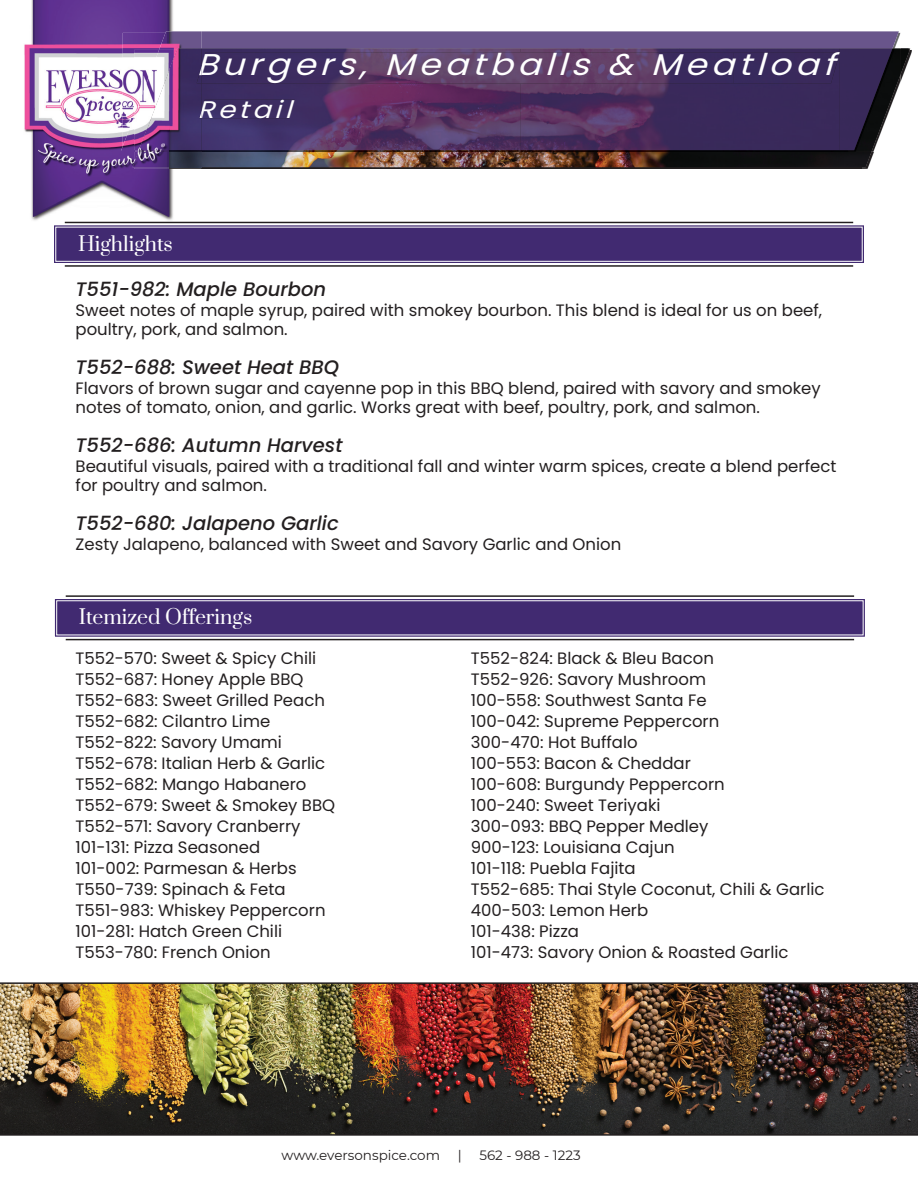
<style>
.page{position:relative;width:918px;height:1188px;background:#fff}
.page>*{position:absolute;margin:0;border:0;box-sizing:border-box;transform-origin:0 0}
.t1{font:italic 30px "Poppins";color:#fff;scale:1.15 1}
.t2{font:italic 24px "Poppins";color:#fff;scale:1.15 1}
.t3{font:italic 500 19.5px "Poppins";color:#231f20}
.t4{font:19.5px "Prata";color:#fff}
.t5{font:16.5px/21px "Poppins";color:#231f20}
.t6{font:13.5px "Montserrat";color:#231f20}
</style>
<div class="page">
<img style="left:861px;top:50px;width:51px;height:119px">
<img style="left:202px;top:167px;width:659px;height:2px">
<img style="left:202px;top:48px;width:707px;height:119px">
<img style="left:847px;top:48px;width:53px;height:104px">
<img style="left:202px;top:150px;width:645px;height:2px">
<div style="left:202px;top:31px;width:697px;height:17px;background:#69558b"></div>
<img style="left:202px;top:48px;width:690px;height:102px">
<img style="left:202px;top:52px;width:638px;height:31px">
<img style="left:202px;top:100px;width:93px;height:18px">
<img style="left:24px;top:0;width:178px;height:222px">
<img style="left:134px;top:167px;width:68px;height:2px">
<img style="left:134px;top:152px;width:36px;height:15px">
<img style="left:170px;top:152px;width:32px;height:15px">
<svg style="left:123px;top:150px;width:16px;height:2px"></svg>
<img style="left:121px;top:31px;width:81px;height:119px">
<img style="left:134px;top:50px;width:43px;height:100px">
<img style="left:139px;top:68px;width:31px;height:82px">
<img style="left:197px;top:66px;width:5px;height:17px">
<svg style="left:199px;top:110px;width:3px;height:8px"></svg>
<svg style="left:54px;top:222px;width:810px;height:44px;background:#574381"></svg>
<div style="left:55px;top:227px;width:808px;height:35px;border:1px solid #fff"></div>
<hr style="left:65px;top:222px;width:788px;height:1px;background:#231f20">
<hr style="left:65px;top:265px;width:788px;height:2px;background:#231f20">
<svg style="left:54px;top:596px;width:811px;height:44px;background:#584482"></svg>
<div style="left:56px;top:600px;width:808px;height:35px;border:1px solid #fff"></div>
<hr style="left:66px;top:595px;width:788px;height:2px;background:#231f20">
<hr style="left:66px;top:639px;width:788px;height:1px;background:#231f20">
<img style="left:0;top:982px;width:918px;height:154px">
<h1 class="t1" style="left:196px;top:47px;width:569px">Burgers, Meatballs &amp; Meatloaf</h1>
<h2 class="t2" style="left:197px;top:96px;width:93px">Retail</h2>
<p class="t4" style="left:78px;top:227px;width:96px">Highlights</p>
<p class="t3" style="left:76px;top:278px;width:252px">T551-982: Maple Bourbon</p>
<p class="t5" style="left:76px;top:300px;width:748px;line-height:19.5px">Sweet notes of maple syrup, paired with smokey bourbon. This blend is ideal for us on beef, poultry, pork, and salmon.</p>
<p class="t3" style="left:76px;top:356px;width:265px">T552-688: Sweet Heat BBQ</p>
<p class="t5" style="left:76px;top:378px;width:747px;line-height:19.5px">Flavors of brown sugar and cayenne pop in this BBQ blend, paired with savory and smokey notes of tomato, onion, and garlic. Works great with beef, poultry, pork, and salmon.</p>
<p class="t3" style="left:76px;top:434px;width:268px">T552-686: Autumn Harvest</p>
<p class="t5" style="left:76px;top:456px;width:762px;line-height:19.5px">Beautiful visuals, paired with a traditional fall and winter warm spices, create a blend perfect for poultry and salmon.</p>
<p class="t3" style="left:76px;top:512px;width:265px">T552-680: Jalapeno Garlic</p>
<p class="t5" style="left:76px;top:533px;width:547px">Zesty Jalapeno, balanced with Sweet and Savory Garlic and Onion</p>
<p class="t4" style="left:79px;top:601px;width:175px">Itemized Offerings</p>
<p class="t5" style="left:76px;top:648px;width:261px">T552-570: Sweet &amp; Spicy Chili<br>T552-687: Honey Apple BBQ<br>T552-683: Sweet Grilled Peach<br>T552-682: Cilantro Lime<br>T552-822: Savory Umami<br>T552-678: Italian Herb &amp; Garlic<br>T552-682: Mango Habanero<br>T552-679: Sweet &amp; Smokey BBQ<br>T552-571: Savory Cranberry<br>101-131: Pizza Seasoned<br>101-002: Parmesan &amp; Herbs<br>T550-739: Spinach &amp; Feta<br>T551-983: Whiskey Peppercorn<br>101-281: Hatch Green Chili<br>T553-780: French Onion</p>
<p class="t5" style="left:471px;top:648px;width:355px">T552-824: Black &amp; Bleu Bacon<br>T552-926: Savory Mushroom<br>100-558: Southwest Santa Fe<br>100-042: Supreme Peppercorn<br>300-470: Hot Buffalo<br>100-553: Bacon &amp; Cheddar<br>100-608: Burgundy Peppercorn<br>100-240: Sweet Teriyaki<br>300-093: BBQ Pepper Medley<br>900-123: Louisiana Cajun<br>101-118: Puebla Fajita<br>T552-685: Thai Style Coconut, Chili &amp; Garlic<br>400-503: Lemon Herb<br>101-438: Pizza<br>101-473: Savory Onion &amp; Roasted Garlic</p>
<p class="t6" style="left:282px;top:1146px;width:160px">www.eversonspice.com</p>
<p class="t6" style="left:458px;top:1146px;width:5px">|</p>
<p class="t6" style="left:479px;top:1146px;width:103px">562 - 988 - 1223</p>
</div>
